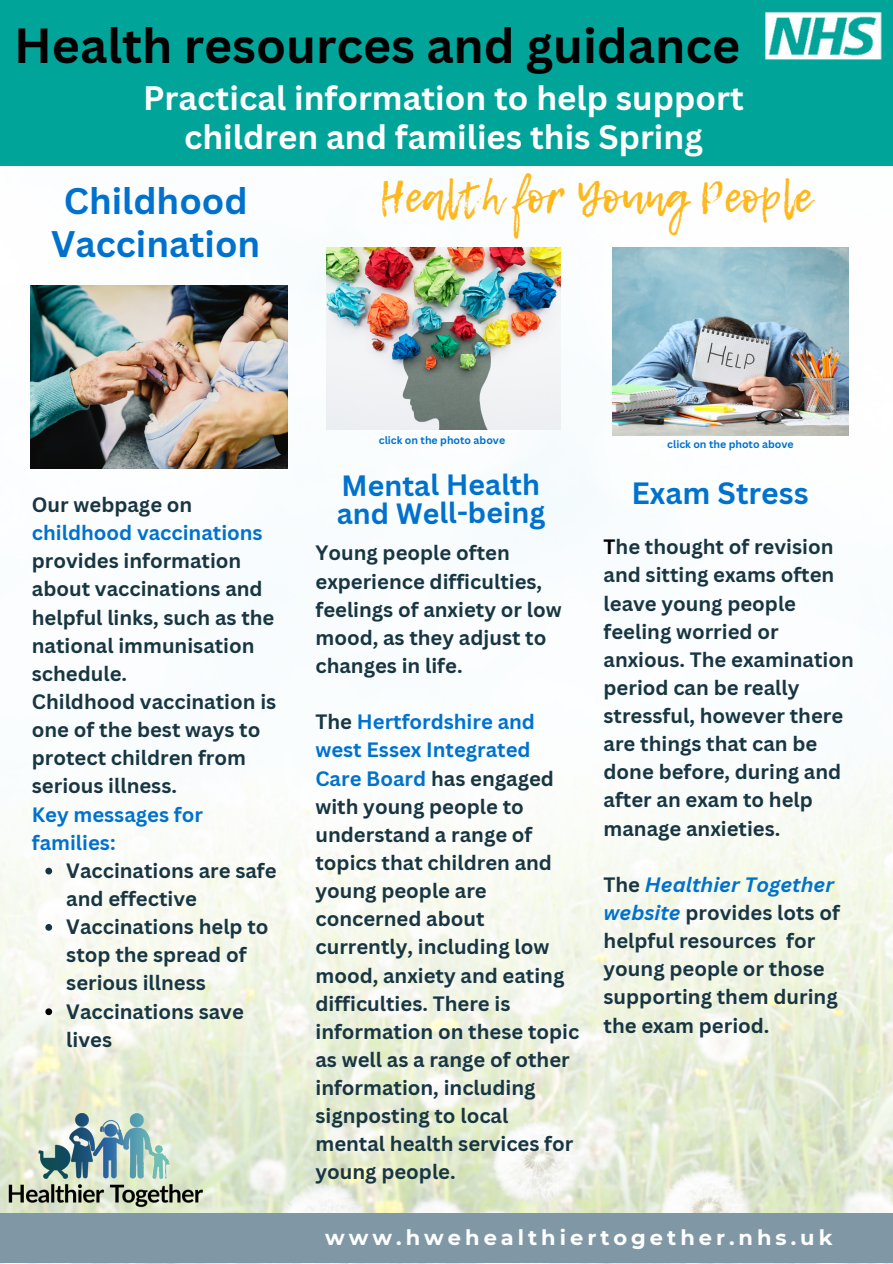
<style>
.page{position:relative;width:893px;height:1264px;background:#fff}
.page>*{position:absolute;margin:0;border:0;box-sizing:border-box;transform-origin:0 0}
.t1{font:700 48px "Canva Sans";color:#000}
.t2{font:43.2px "Lemon Tuesday";color:#ffb81c}
.t3{font:700 36px/42.8px "Canva Sans";color:#0072ce;text-align:center}
.t4{font:700 33px/39.3px "Canva Sans";color:#fff;text-align:center}
.t5{font:700 30px "Canva Sans";color:#0072ce}
.t6{font:700 28.5px "Canva Sans";letter-spacing:-.01em;color:#0072ce}
.t7{font:700 21px "Montserrat";letter-spacing:.19em;color:#fff}
.t8{font:700 20.25px/28.2px "Canva Sans";color:#183642}
.t9{font:700 10.5px "Canva Sans";color:#0072ce}
.s1{color:#0072ce}
.s2{color:#000}
.s3{font-style:italic;color:#0072ce}
</style>
<div class="page">
<img style="left:0;top:247px;width:892px;height:966px">
<div style="left:0;top:1213px;width:892px;height:50px;background:#8098a6"></div>
<div style="left:0;top:0;width:892px;height:166px;background:#00a499"></div>
<img style="left:8px;top:1113px;width:194px;height:100px">
<img style="left:765px;top:12px;width:117px;height:48px">
<img style="left:326px;top:247px;width:234px;height:182px">
<img style="left:612px;top:247px;width:236px;height:188px">
<img style="left:31px;top:286px;width:256px;height:182px">
<svg style="left:45px;top:867px;width:7px;height:7px"></svg>
<svg style="left:45px;top:924px;width:7px;height:6px"></svg>
<svg style="left:45px;top:1008px;width:7px;height:7px"></svg>
<p class="t1" style="left:14px;top:12px;width:727px">Health resources and guidance</p>
<p class="t4" style="left:143px;top:77px;width:602px">Practical information to help support children and families this Spring</p>
<p class="t2" style="left:380px;top:164px;width:433px">Health for Young People</p>
<h4 class="t3" style="left:51px;top:179px;width:211px">Childhood<br>Vaccination</h4>
<h5 class="t8" style="left:32px;top:490px;width:246px">Our webpage on <span class="s1">childhood vaccinations </span>provides information about vaccinations and helpful links, such as the national immunisation schedule.<br>Childhood vaccination is one of the best ways to protect children from serious illness.<br><span class="s1">Key messages for families:</span></h5>
<h5 class="t8" style="left:66px;top:855px;width:212px">Vaccinations are safe and effective</h5>
<h4 class="t8" style="left:66px;top:912px;width:204px">Vaccinations help to stop the spread of serious illness</h4>
<h5 class="t8" style="left:66px;top:996px;width:179px">Vaccinations save lives</h5>
<h5 class="t9" style="left:379px;top:432px;width:128px">click on the photo above</h5>
<h5 class="t9" style="left:667px;top:436px;width:128px">click on the photo above</h5>
<p class="t6" style="left:341px;top:465px;width:200px">Mental Health</p>
<h5 class="t5" style="left:631px;top:472px;width:178px">Exam Stress</h5>
<p class="t6" style="left:337px;top:493px;width:210px">and Well-being</p>
<p class="t8" style="left:603px;top:532px;width:252px"><span class="s2">T</span>he thought of revision and sitting exams often leave young people feeling worried or anxious. The examination period can be really stressful, however there are things that can be done before, during and after an exam to help manage anxieties.</p>
<p class="t8" style="left:603px;top:870px;width:238px">The <span class="s3">Healthier Together website</span> provides lots of helpful resources for young people or those supporting them during the exam period.</p>
<p class="t8" style="left:315px;top:538px;width:248px">Young people often experience difficulties, feelings of anxiety or low mood, as they adjust to changes in life.</p>
<h2 class="t8" style="left:315px;top:707px;width:265px">The <span class="s1">Hertfordshire and west Essex Integrated<br>Care Board</span> has engaged with young people to understand a range of topics that children and young people are concerned about currently, including low mood, anxiety and eating difficulties. There is information on these topic as well as a range of other information, including signposting to local mental health services for young people.</h2>
<p class="t7" style="left:325px;top:1224px;width:509px">www.hwehealthiertogether.nhs.uk</p>
</div>
